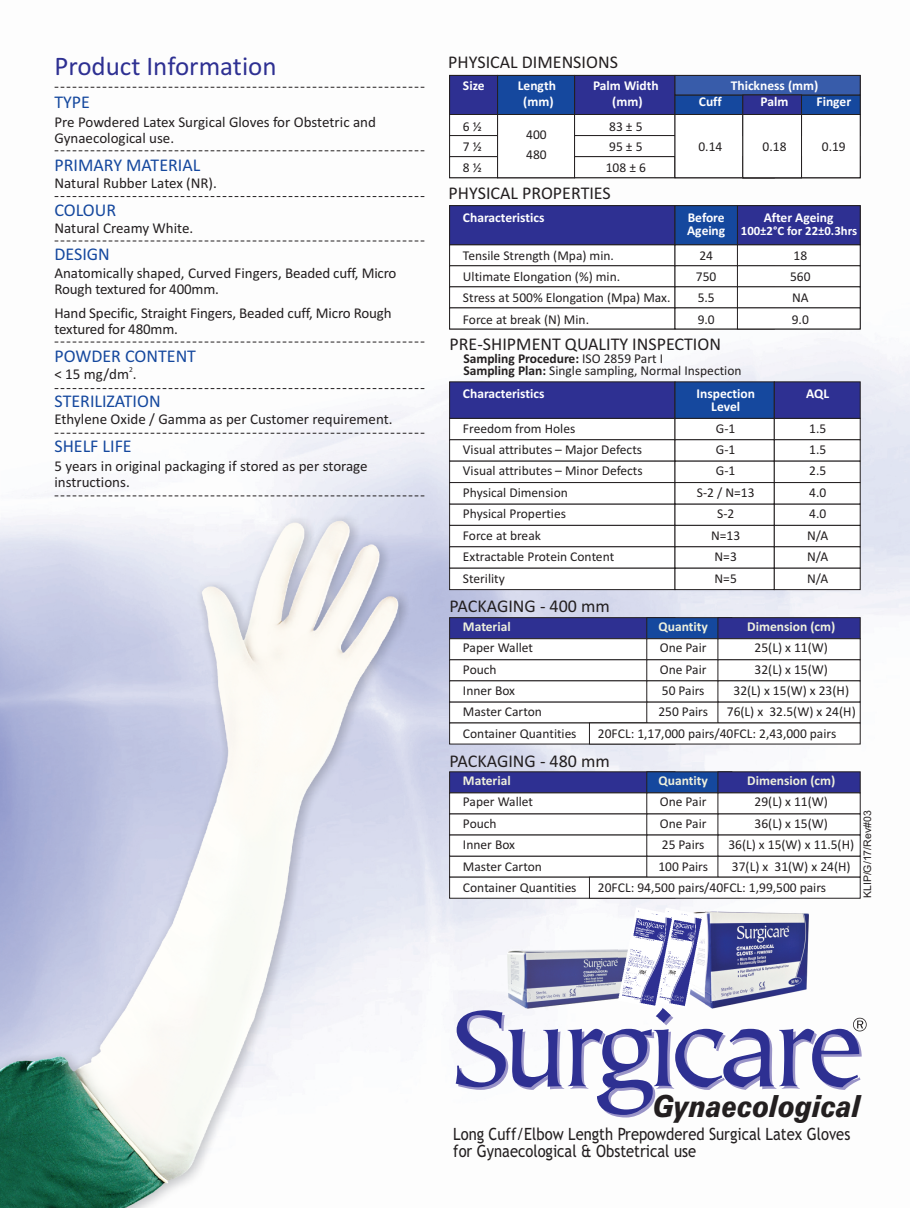
<style>
.page{position:relative;width:910px;height:1208px;background:#fff}
.page>*{position:absolute;margin:0;border:0;box-sizing:border-box;transform-origin:0 0}
.t1{font:121.05px "Tiepolo";letter-spacing:-.07em;color:#2e3092}
.t2{font:italic 900 30.45px "Zurich BT";color:#231f20;scale:.84 1}
.t3{font:27px "Calibri";color:#2e3092}
.t4{font:18px "Calibri";color:#231f20}
.t5{font:18px "Calibri";color:#15489e}
.t6{font:16.95px/17.7px "Trebuchet MS";color:#231f20;scale:.87 1}
.t7{font:15px/16.5px "Calibri";color:#231f20}
.t8{font:13.5px/11.7px "Calibri";color:#231f20}
.t9{font:700 13.5px "Calibri";color:#fff}
.t10{font:700 13.5px "Calibri";color:#eff1dd}
.t11{font:700 12.75px "Calibri";color:#fff}
.t12{font:10.5px "Zurich Lt Cn BT";color:#231f20}
.t13{font:7.5px "Calibri";color:#231f20}
.s1{font-size:13.5px}
.s2{font-weight:700}
</style>
<div class="page">
<img style="left:48px;top:74px;width:862px;height:959px">
<svg style="left:449px;top:205px;width:411px;height:124px"></svg>
<svg style="left:449px;top:381px;width:411px;height:209px"></svg>
<svg style="left:55px;top:150px;width:371px;height:1px"></svg>
<svg style="left:55px;top:87px;width:371px;height:1px"></svg>
<svg style="left:55px;top:196px;width:371px;height:1px"></svg>
<svg style="left:55px;top:241px;width:371px;height:1px"></svg>
<svg style="left:55px;top:342px;width:371px;height:1px"></svg>
<svg style="left:55px;top:388px;width:371px;height:1px"></svg>
<svg style="left:853px;top:1017px;width:14px;height:14px"></svg>
<svg style="left:449px;top:75px;width:411px;height:103px"></svg>
<svg style="left:55px;top:433px;width:371px;height:1px"></svg>
<svg style="left:449px;top:617px;width:411px;height:127px"></svg>
<svg style="left:449px;top:771px;width:411px;height:127px"></svg>
<svg style="left:55px;top:495px;width:371px;height:1px"></svg>
<img style="left:4px;top:514px;width:406px;height:519px">
<img style="left:0;top:520px;width:399px;height:688px">
<img style="left:705px;top:912px;width:104px;height:96px">
<img style="left:508px;top:949px;width:111px;height:59px">
<img style="left:619px;top:907px;width:86px;height:101px">
<h3 class="t3" style="left:54px;top:54px;width:224px">Product Information</h3>
<h3 class="t5" style="left:54px;top:94px;width:37px">TYPE</h3>
<p class="t7" style="left:54px;top:115px;width:323px">Pre Powdered Latex Surgical Gloves for Obstetric and<br>Gynaecological use.</p>
<p class="t7" style="left:54px;top:176px;width:164px">Natural Rubber Latex (NR).</p>
<p class="t7" style="left:54px;top:221px;width:140px">Natural Creamy White.</p>
<p class="t7" style="left:54px;top:265px;width:344px">Anatomically shaped, Curved Fingers, Beaded cuff, Micro<br>Rough textured for 400mm.</p>
<p class="t7" style="left:54px;top:306px;width:339px">Hand Specific, Straight Fingers, Beaded cuff, Micro Rough textured for 480mm.</p>
<p class="t13" style="left:129px;top:366px;width:5px">2</p>
<p class="t7" style="left:54px;top:367px;width:84px">&lt; 15 mg/dm .</p>
<p class="t7" style="left:54px;top:412px;width:340px">Ethylene Oxide / Gamma as per Customer requirement.</p>
<p class="t7" style="left:54px;top:459px;width:315px">5 years in original packaging if stored as per storage instructions.</p>
<h3 class="t5" style="left:54px;top:157px;width:148px">PRIMARY MATERIAL</h3>
<h3 class="t5" style="left:54px;top:202px;width:63px">COLOUR</h3>
<h3 class="t5" style="left:54px;top:247px;width:57px">DESIGN</h3>
<h3 class="t5" style="left:54px;top:348px;width:143px">POWDER CONTENT</h3>
<h3 class="t5" style="left:54px;top:393px;width:108px">STERILIZATION</h3>
<h3 class="t5" style="left:54px;top:438px;width:79px">SHELF LIFE</h3>
<h3 class="t4" style="left:448px;top:55px;width:171px">PHYSICAL DIMENSIONS</h3>
<p class="t9" style="left:463px;top:79px;width:23px">Size</p>
<p class="t9" style="left:518px;top:79px;width:40px">Length</p>
<p class="t9" style="left:593px;top:79px;width:67px">Palm Width</p>
<p class="t9" style="left:731px;top:79px;width:89px">Thickness (mm)</p>
<p class="t9" style="left:523px;top:96px;width:32px">(mm)</p>
<p class="t9" style="left:612px;top:96px;width:32px">(mm)</p>
<p class="t9" style="left:699px;top:96px;width:24px">Cuff</p>
<p class="t9" style="left:761px;top:96px;width:29px">Palm</p>
<p class="t9" style="left:816px;top:96px;width:36px">Finger</p>
<p class="t8" style="left:526px;top:125px;width:22px;line-height:20.7px">400<br>480</p>
<p class="t8" style="left:463px;top:122px;width:20px">6 ½</p>
<p class="t8" style="left:609px;top:122px;width:35px">83 ± 5</p>
<p class="t8" style="left:463px;top:141px;width:20px">7 ½</p>
<p class="t8" style="left:609px;top:141px;width:35px">95 ± 5</p>
<p class="t8" style="left:698px;top:141px;width:25px">0.14</p>
<p class="t8" style="left:763px;top:141px;width:25px">0.18</p>
<p class="t8" style="left:822px;top:141px;width:25px">0.19</p>
<p class="t8" style="left:463px;top:162px;width:20px">8 ½</p>
<p class="t8" style="left:606px;top:162px;width:42px">108 ± 6</p>
<h3 class="t4" style="left:449px;top:186px;width:164px">PHYSICAL PROPERTIES</h3>
<p class="t9" style="left:463px;top:211px;width:83px">Characteristics</p>
<p class="t9" style="left:688px;top:211px;width:39px">Before</p>
<p class="t9" style="left:764px;top:211px;width:71px">After Ageing</p>
<p class="t11" style="left:687px;top:225px;width:172px"><span class="s1">Ageing</span> 100±2°C for 22±0.3hrs</p>
<p class="t8" style="left:463px;top:250px;width:153px">Tensile Strength (Mpa) min.</p>
<p class="t8" style="left:699px;top:250px;width:15px">24</p>
<p class="t8" style="left:793px;top:250px;width:15px">18</p>
<p class="t8" style="left:463px;top:272px;width:159px">Ultimate Elongation (%) min.</p>
<p class="t8" style="left:696px;top:272px;width:22px">750</p>
<p class="t8" style="left:790px;top:272px;width:22px">560</p>
<p class="t8" style="left:463px;top:293px;width:209px">Stress at 500% Elongation (Mpa) Max.</p>
<p class="t8" style="left:698px;top:293px;width:19px">5.5</p>
<p class="t8" style="left:792px;top:293px;width:18px">NA</p>
<p class="t8" style="left:463px;top:314px;width:128px">Force at break (N) Min.</p>
<p class="t8" style="left:698px;top:314px;width:19px">9.0</p>
<p class="t8" style="left:792px;top:314px;width:19px">9.0</p>
<h3 class="t4" style="left:450px;top:337px;width:273px">PRE-SHIPMENT QUALITY INSPECTION</h3>
<p class="t8" style="left:463px;top:354px;width:280px"><span class="s2">Sampling Procedure:</span> ISO 2859 Part I<br><span class="s2">Sampling Plan:</span> Single sampling, Normal Inspection</p>
<p class="t9" style="left:463px;top:388px;width:83px">Characteristics</p>
<p class="t9" style="left:696px;top:388px;width:60px">Inspection</p>
<p class="t9" style="left:806px;top:388px;width:24px">AQL</p>
<p class="t9" style="left:711px;top:401px;width:30px">Level</p>
<p class="t8" style="left:463px;top:423px;width:114px">Freedom from Holes</p>
<p class="t8" style="left:716px;top:423px;width:21px">G-1</p>
<p class="t8" style="left:809px;top:423px;width:19px">1.5</p>
<p class="t8" style="left:463px;top:445px;width:181px">Visual attributes – Major Defects</p>
<p class="t8" style="left:716px;top:445px;width:21px">G-1</p>
<p class="t8" style="left:809px;top:445px;width:19px">1.5</p>
<p class="t8" style="left:463px;top:466px;width:181px">Visual attributes – Minor Defects</p>
<p class="t8" style="left:716px;top:466px;width:21px">G-1</p>
<p class="t8" style="left:809px;top:466px;width:19px">2.5</p>
<p class="t8" style="left:463px;top:487px;width:106px">Physical Dimension</p>
<p class="t8" style="left:697px;top:487px;width:59px">S-2 / N=13</p>
<p class="t8" style="left:809px;top:487px;width:19px">4.0</p>
<p class="t8" style="left:463px;top:509px;width:105px">Physical Properties</p>
<p class="t8" style="left:717px;top:509px;width:19px">S-2</p>
<p class="t8" style="left:809px;top:509px;width:19px">4.0</p>
<p class="t8" style="left:463px;top:530px;width:79px">Force at break</p>
<p class="t8" style="left:711px;top:530px;width:31px">N=13</p>
<p class="t8" style="left:807px;top:530px;width:23px">N/A</p>
<p class="t8" style="left:463px;top:552px;width:153px">Extractable Protein Content</p>
<p class="t8" style="left:715px;top:552px;width:24px">N=3</p>
<p class="t8" style="left:807px;top:552px;width:23px">N/A</p>
<p class="t8" style="left:463px;top:573px;width:43px">Sterility</p>
<p class="t8" style="left:715px;top:573px;width:24px">N=5</p>
<p class="t8" style="left:807px;top:573px;width:23px">N/A</p>
<h3 class="t4" style="left:450px;top:599px;width:162px">PACKAGING - 400 mm</h3>
<p class="t10" style="left:463px;top:620px;width:49px">Material</p>
<p class="t10" style="left:658px;top:620px;width:51px">Quantity</p>
<p class="t10" style="left:747px;top:620px;width:90px">Dimension (cm)</p>
<p class="t8" style="left:463px;top:664px;width:35px">Pouch</p>
<p class="t8" style="left:660px;top:664px;width:48px">One Pair</p>
<p class="t8" style="left:755px;top:664px;width:75px">32(L) x 15(W)</p>
<p class="t8" style="left:463px;top:685px;width:54px">Inner Box</p>
<p class="t8" style="left:662px;top:685px;width:44px">50 Pairs</p>
<p class="t8" style="left:733px;top:685px;width:117px">32(L) x 15(W) x 23(H)</p>
<p class="t8" style="left:463px;top:707px;width:81px">Master Carton</p>
<p class="t8" style="left:658px;top:707px;width:51px">250 Pairs</p>
<p class="t8" style="left:727px;top:707px;width:130px">76(L) x 32.5(W) x 24(H)</p>
<p class="t8" style="left:463px;top:728px;width:115px">Container Quantities</p>
<p class="t8" style="left:598px;top:728px;width:240px">20FCL: 1,17,000 pairs/40FCL: 2,43,000 pairs</p>
<p class="t8" style="left:463px;top:643px;width:72px">Paper Wallet</p>
<p class="t8" style="left:660px;top:643px;width:48px">One Pair</p>
<p class="t8" style="left:755px;top:643px;width:75px">25(L) x 11(W)</p>
<h3 class="t4" style="left:450px;top:753px;width:162px">PACKAGING - 480 mm</h3>
<p class="t10" style="left:463px;top:774px;width:49px">Material</p>
<p class="t10" style="left:658px;top:774px;width:51px">Quantity</p>
<p class="t10" style="left:747px;top:774px;width:90px">Dimension (cm)</p>
<p class="t8" style="left:463px;top:818px;width:35px">Pouch</p>
<p class="t8" style="left:660px;top:818px;width:48px">One Pair</p>
<p class="t8" style="left:755px;top:818px;width:75px">36(L) x 15(W)</p>
<p class="t8" style="left:463px;top:840px;width:54px">Inner Box</p>
<p class="t8" style="left:662px;top:840px;width:44px">25 Pairs</p>
<p class="t8" style="left:728px;top:840px;width:127px">36(L) x 15(W) x 11.5(H)</p>
<p class="t8" style="left:463px;top:861px;width:81px">Master Carton</p>
<p class="t8" style="left:658px;top:861px;width:51px">100 Pairs</p>
<p class="t8" style="left:732px;top:861px;width:120px">37(L) x 31(W) x 24(H)</p>
<p class="t8" style="left:463px;top:882px;width:115px">Container Quantities</p>
<p class="t8" style="left:598px;top:882px;width:230px">20FCL: 94,500 pairs/40FCL: 1,99,500 pairs</p>
<p class="t8" style="left:463px;top:797px;width:72px">Paper Wallet</p>
<p class="t8" style="left:660px;top:797px;width:48px">One Pair</p>
<p class="t8" style="left:755px;top:797px;width:75px">29(L) x 11(W)</p>
<p class="t12" style="left:863px;top:898px;width:89px;rotate:-90deg">KLIP/G/17/Rev#03</p>
<h1 class="t1" style="left:450px;top:1000px;width:416px">Surgicare</h1>
<h2 class="t2" style="left:654px;top:1094px;width:248px">Gynaecological</h2>
<p class="t6" style="left:453px;top:1126px;width:458px">Long Cuff/Elbow Length Prepowdered Surgical Latex Gloves for Gynaecological &amp; Obstetrical use</p>
</div>
